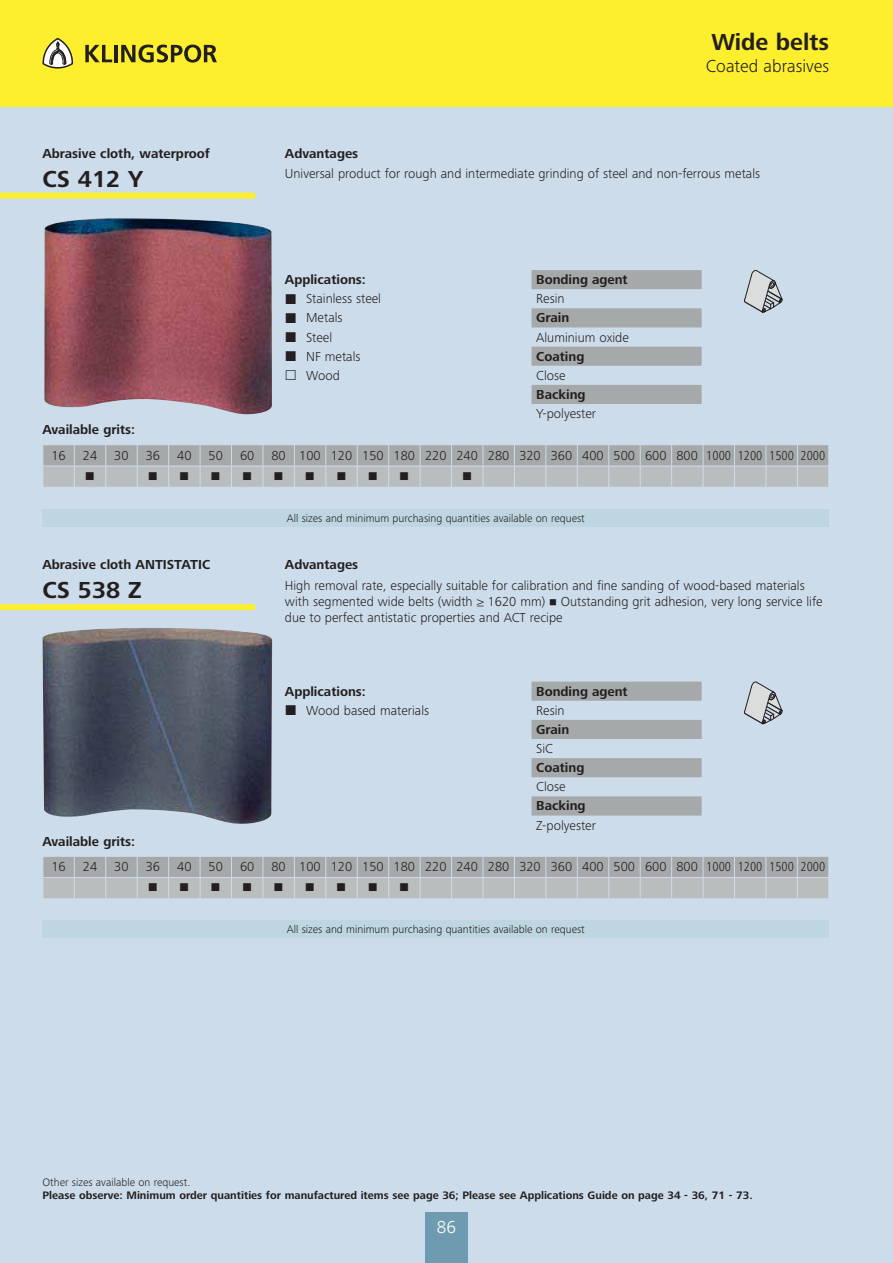
<style>
.page{position:relative;width:893px;height:1263px;background:#fff}
.page>*{position:absolute;margin:0;border:0;box-sizing:border-box;transform-origin:0 0}
.t1{font:700 24px "Frutiger Next LTW1 G";color:#231f20}
.t2{font:300 18px "Frutiger Next LTW1 G";color:#231f20}
.t3{font:300 18px "Frutiger Next LTW1 G";color:#fff}
.t4{font:300 13.5px/19.2px "Frutiger Next LTW1 G";color:#231f20}
.t5{font:700 13.5px "Frutiger Next LTW1 G";color:#231f20}
.t6{font:300 11.25px "Frutiger Next LTW1 G";color:#231f20}
.t7{font:700 11.25px "Frutiger Next LTW1 G";color:#231f20}
.s1{font-stretch:condensed}
</style>
<div class="page">
<div style="left:0;top:106px;width:893px;height:1157px;background:#cddcea"></div>
<div style="left:425px;top:1212px;width:43px;height:51px;background:#6e9baf"></div>
<div style="left:0;top:0;width:893px;height:106px;background:#fdef2e"></div>
<svg style="left:85px;top:45px;width:27px;height:17px"></svg>
<hr style="left:114px;top:45px;width:4px;height:17px;background:#231f20">
<svg style="left:121px;top:45px;width:96px;height:18px"></svg>
<svg style="left:43px;top:38px;width:30px;height:31px"></svg>
<svg style="left:744px;top:270px;width:38px;height:43px"></svg>
<div style="left:0;top:193px;width:255px;height:6px;background:#fdef2e"></div>
<img style="left:44px;top:218px;width:228px;height:197px">
<div style="left:43px;top:509px;width:786px;height:17px;background:#bed6e1"></div>
<div style="left:531px;top:270px;width:171px;height:19px;background:#a6a9aa"></div>
<div style="left:531px;top:308px;width:171px;height:19px;background:#a6a9aa"></div>
<div style="left:531px;top:347px;width:171px;height:19px;background:#a6a9aa"></div>
<div style="left:531px;top:385px;width:171px;height:19px;background:#a6a9aa"></div>
<svg style="left:744px;top:682px;width:38px;height:43px"></svg>
<div style="left:0;top:604px;width:255px;height:6px;background:#fdef2e"></div>
<img style="left:42px;top:628px;width:230px;height:196px">
<div style="left:43px;top:921px;width:786px;height:17px;background:#bed6e1"></div>
<div style="left:531px;top:682px;width:171px;height:19px;background:#a6a9aa"></div>
<div style="left:531px;top:720px;width:171px;height:19px;background:#a6a9aa"></div>
<div style="left:531px;top:758px;width:171px;height:19px;background:#a6a9aa"></div>
<div style="left:531px;top:796px;width:171px;height:19px;background:#a6a9aa"></div>
<svg style="left:43px;top:445px;width:786px;height:42px;background:#b1b5b7"></svg>
<svg style="left:43px;top:856px;width:786px;height:43px;background:#b2b6b8"></svg>
<p class="t5" style="left:43px;top:147px;width:169px">Abrasive cloth, waterproof</p>
<h1 class="t1" style="left:43px;top:167px;width:102px">CS 412 Y</h1>
<h1 class="t1" style="left:711px;top:31px;width:119px">Wide belts</h1>
<h2 class="t2" style="left:706px;top:57px;width:125px">Coated abrasives</h2>
<p class="t5" style="left:285px;top:147px;width:75px">Advantages</p>
<p class="t4" style="left:285px;top:165px;width:477px">Universal product for rough and intermediate grinding of steel and non-ferrous metals</p>
<p class="t5" style="left:285px;top:273px;width:82px">Applications:</p>
<p class="t4" style="left:306px;top:290px;width:76px">Stainless steel<br>Metals<br>Steel<br>NF metals<br>Wood</p>
<p class="t5" style="left:536px;top:273px;width:93px">Bonding agent</p>
<p class="t4" style="left:536px;top:290px;width:30px">Resin</p>
<p class="t5" style="left:536px;top:311px;width:35px">Grain</p>
<p class="t4" style="left:536px;top:328px;width:94px">Aluminium oxide</p>
<p class="t5" style="left:536px;top:350px;width:50px">Coating</p>
<p class="t4" style="left:536px;top:366px;width:31px">Close</p>
<p class="t5" style="left:536px;top:388px;width:51px">Backing</p>
<p class="t4" style="left:536px;top:405px;width:61px">Y-polyester</p>
<p class="t5" style="left:43px;top:423px;width:94px">Available grits:</p>
<p class="t4" style="left:51px;top:446px;width:16px">16</p>
<p class="t4" style="left:83px;top:446px;width:16px">24</p>
<p class="t4" style="left:114px;top:446px;width:16px">30</p>
<p class="t4" style="left:146px;top:446px;width:16px">36</p>
<p class="t4" style="left:177px;top:446px;width:16px">40</p>
<p class="t4" style="left:209px;top:446px;width:16px">50</p>
<p class="t4" style="left:240px;top:446px;width:16px">60</p>
<p class="t4" style="left:271px;top:446px;width:555px">80 100 120 150 180 220 240 280 320 360 400 500 600 800 <span class="s1">1000 1200 1500 2000</span></p>
<p class="t5" style="left:43px;top:558px;width:169px">Abrasive cloth ANTISTATIC</p>
<h1 class="t1" style="left:43px;top:579px;width:101px">CS 538 Z</h1>
<p class="t6" style="left:287px;top:512px;width:299px">All sizes and minimum purchasing quantities available on request</p>
<p class="t5" style="left:285px;top:558px;width:75px">Advantages</p>
<p class="t4" style="left:285px;top:578px;width:539px;line-height:16.2px">High removal rate, especially suitable for calibration and fine sanding of wood-based materials with segmented wide belts (width ≥ 1620 mm) Outstanding grit adhesion, very long service life due to perfect antistatic properties and ACT recipe</p>
<p class="t5" style="left:285px;top:685px;width:82px">Applications:</p>
<p class="t4" style="left:306px;top:701px;width:124px">Wood based materials</p>
<p class="t5" style="left:536px;top:685px;width:93px">Bonding agent</p>
<p class="t4" style="left:536px;top:701px;width:30px">Resin</p>
<p class="t5" style="left:536px;top:723px;width:35px">Grain</p>
<p class="t4" style="left:536px;top:739px;width:18px">SiC</p>
<p class="t5" style="left:536px;top:761px;width:50px">Coating</p>
<p class="t4" style="left:536px;top:778px;width:31px">Close</p>
<p class="t5" style="left:536px;top:799px;width:51px">Backing</p>
<p class="t4" style="left:536px;top:816px;width:61px">Z-polyester</p>
<p class="t5" style="left:43px;top:835px;width:94px">Available grits:</p>
<p class="t4" style="left:51px;top:858px;width:16px">16</p>
<p class="t4" style="left:83px;top:858px;width:16px">24</p>
<p class="t4" style="left:114px;top:858px;width:16px">30</p>
<p class="t4" style="left:146px;top:858px;width:16px">36</p>
<p class="t4" style="left:177px;top:858px;width:16px">40</p>
<p class="t4" style="left:209px;top:858px;width:16px">50</p>
<p class="t4" style="left:240px;top:858px;width:16px">60</p>
<p class="t4" style="left:271px;top:858px;width:555px">80 100 120 150 180 220 240 280 320 360 400 500 600 800 <span class="s1">1000 1200 1500 2000</span></p>
<p class="t6" style="left:287px;top:924px;width:299px">All sizes and minimum purchasing quantities available on request</p>
<p class="t6" style="left:43px;top:1176px;width:149px">Other sizes available on request.</p>
<p class="t7" style="left:43px;top:1190px;width:712px">Please observe: Minimum order quantities for manufactured items see page 36; Please see Applications Guide on page 34 - 36, 71 - 73.</p>
<h2 class="t3" style="left:437px;top:1219px;width:21px">86</h2>
</div>
